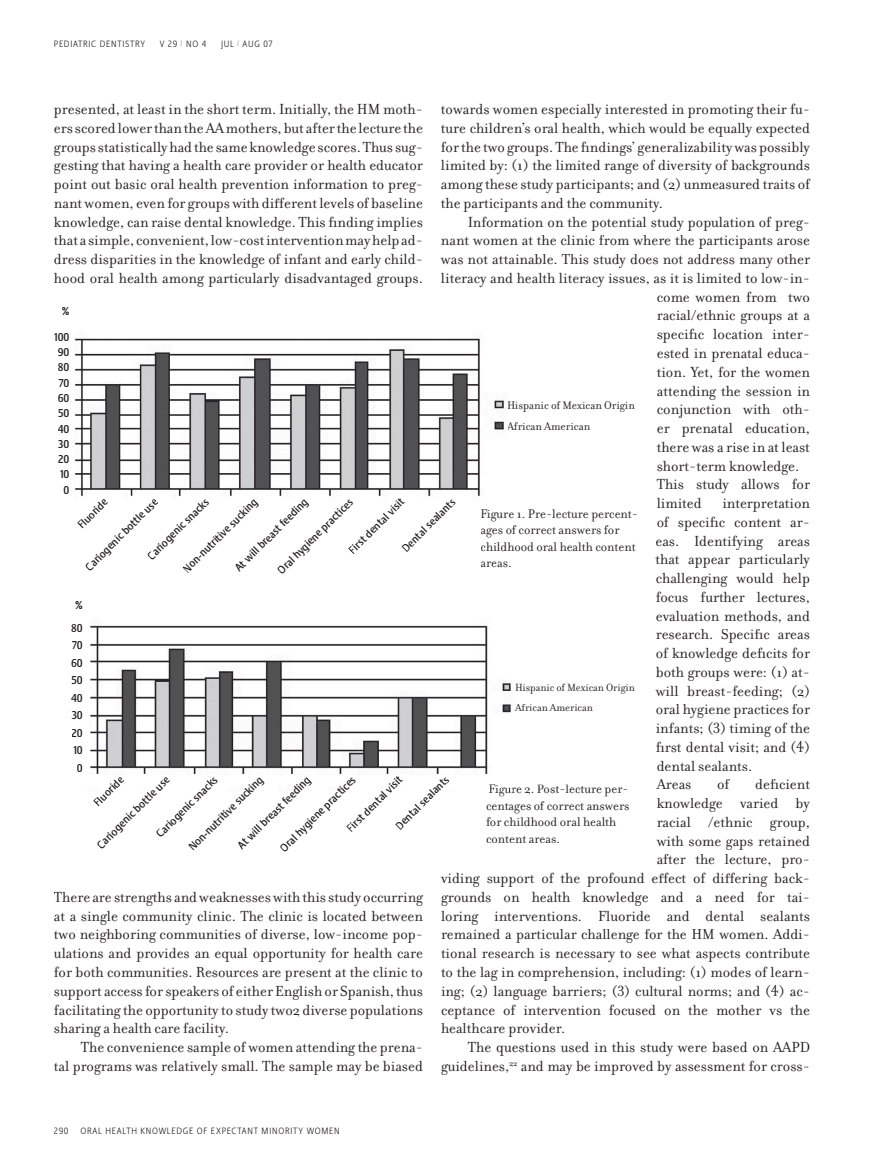
<style>
.page{position:relative;width:891px;height:1175px;background:#fff}
.page>*{position:absolute;margin:0;border:0;box-sizing:border-box;transform-origin:0 0}
.t1{font:15.75px/18.8px "Filosofia";color:#231f20;text-align:justify}
.t2{font:13.5px/16.5px "Filosofia";color:#231f20}
.t3{font:12px/20.5px "Filosofia";color:#231f20}
.t4{font:500 11.25px/15.3px "Stalemate LF";color:#231f20;text-align:center}
.t5{font:11.25px/20.5px "Filosofia";color:#231f20}
.t6{font:800 11.25px "Stalemate LF";color:#231f20}
.t7{font:300 9px "Stalemate LF";letter-spacing:.08em;color:#231f20}
</style>
<div class="page">
<img style="left:75px;top:338px;width:430px;height:158px">
<img style="left:90px;top:625px;width:421px;height:149px">
<img style="left:489px;top:784px;width:24px;height:7px">
<p class="t7" style="left:54px;top:38px;width:93px">PEDIATRIC DENTISTRY</p>
<p class="t7" style="left:160px;top:38px;width:48px">V 29 <sup>/</sup> NO 4</p>
<p class="t7" style="left:221px;top:38px;width:53px">JUL <sup>/</sup> AUG 07</p>
<p class="t1" style="left:441px;top:100px;width:371px">towards women especially interested in promoting their fu&shy;ture children’s oral health, which would be equally expected for the two groups. The findings’ generalizability was possibly limited by: (1) the limited range of diversity of backgrounds among these study participants; and (2) unmeasured traits of the participants and the community.</p>
<p class="t1" style="left:468px;top:213px;width:344px">Information on the potential study population of preg-</p>
<p class="t1" style="left:441px;top:231px;width:371px">nant women at the clinic from where the participants arose</p>
<p class="t1" style="left:441px;top:250px;width:371px">was not attainable. This study does not address many other</p>
<p class="t1" style="left:441px;top:269px;width:370px">literacy and health literacy issues, as it is limited to low-in-</p>
<p class="t1" style="left:657px;top:288px;width:155px">come women from two</p>
<p class="t1" style="left:657px;top:306px;width:155px">racial/ethnic groups at a</p>
<p class="t1" style="left:657px;top:325px;width:155px">specific location inter-</p>
<p class="t1" style="left:657px;top:344px;width:155px">ested in prenatal educa-</p>
<p class="t1" style="left:657px;top:363px;width:155px">tion. Yet, for the women</p>
<p class="t1" style="left:657px;top:381px;width:155px">attending the session in</p>
<p class="t1" style="left:657px;top:400px;width:155px">conjunction with oth-</p>
<p class="t1" style="left:657px;top:419px;width:155px">er prenatal education,</p>
<p class="t1" style="left:657px;top:438px;width:155px">there was a rise in at least</p>
<p class="t1" style="left:657px;top:456px;width:144px">short-term knowledge.</p>
<p class="t1" style="left:657px;top:475px;width:155px">This study allows for</p>
<p class="t1" style="left:657px;top:494px;width:46px">limited</p>
<p class="t1" style="left:54px;top:100px;width:371px">presented, at least in the short term. Initially, the HM moth&shy;ers scored lower than the AA mothers, but after the lecture the groups statistically had the same knowledge scores. Thus sug&shy;gesting that having a health care provider or health educator point out basic oral health prevention information to preg&shy;nant women, even for groups with different levels of baseline knowledge, can raise dental knowledge. This finding implies that a simple, convenient, low-cost intervention may help ad&shy;dress disparities in the knowledge of infant and early child&shy;hood oral health among particularly disadvantaged groups.</p>
<p class="t6" style="left:62px;top:304px;width:9px">%</p>
<p class="t4" style="left:54px;top:329px;width:17px;text-align:right">100<br>90<br>80<br>70<br>60<br>50<br>40<br>30<br>20<br>10<br>0</p>
<p class="t3" style="left:507px;top:395px;width:129px">Hispanic of Mexican Origin<br>African American</p>
<p class="t4" style="left:345px;top:546px;width:75px;rotate:-45deg">First dental visit</p>
<p class="t1" style="left:655px;top:494px;width:156px;text-align:left;text-indent:67px">interpretation of specific content ar&shy;eas. Identifying areas that appear particularly challenging would help focus further lectures, evaluation methods, and research. Specific areas of knowledge deficits for both groups were: (1) at&shy;will breast-feeding; (2) oral hygiene practices for infants; (3) timing of the first dental visit; and (4) dental sealants.<br>Areas</p>
<p class="t4" style="left:398px;top:544px;width:72px;rotate:-45deg">Dental sealants</p>
<p class="t4" style="left:274px;top:566px;width:103px;rotate:-45deg">Oral hygiene practices</p>
<p class="t4" style="left:144px;top:552px;width:83px;rotate:-45deg">Cariogenic snacks</p>
<p class="t4" style="left:82px;top:563px;width:99px;rotate:-45deg">Cariogenic bottle use</p>
<p class="t4" style="left:74px;top:521px;width:39px;rotate:-45deg">Fluoride</p>
<p class="t4" style="left:231px;top:564px;width:100px;rotate:-45deg">At will breast feeding</p>
<p class="t4" style="left:179px;top:565px;width:102px;rotate:-45deg">Non-nutritive sucking</p>
<p class="t2" style="left:481px;top:505px;width:159px">Figure 1. Pre-lecture percent&shy;ages of correct answers for childhood oral health content areas.</p>
<p class="t6" style="left:75px;top:599px;width:9px">%</p>
<p class="t4" style="left:71px;top:618px;width:13px;line-height:17.5px">80<br>70<br>60<br>50<br>40<br>30<br>20<br>10<br>0</p>
<p class="t5" style="left:515px;top:677px;width:121px">Hispanic of Mexican Origin<br>African American</p>
<p class="t4" style="left:343px;top:824px;width:75px;rotate:-45deg">First dental visit</p>
<p class="t4" style="left:392px;top:822px;width:72px;rotate:-45deg">Dental sealants</p>
<p class="t2" style="left:486px;top:781px;width:145px">Figure 2. Post-lecture per&shy;centages of correct answers for childhood oral health content areas.</p>
<p class="t4" style="left:276px;top:844px;width:103px;rotate:-45deg">Oral hygiene practices</p>
<p class="t4" style="left:152px;top:830px;width:83px;rotate:-45deg">Cariogenic snacks</p>
<p class="t4" style="left:93px;top:841px;width:99px;rotate:-45deg">Cariogenic bottle use</p>
<p class="t4" style="left:90px;top:799px;width:39px;rotate:-45deg">Fluoride</p>
<p class="t4" style="left:234px;top:841px;width:100px;rotate:-45deg">At will breast feeding</p>
<p class="t4" style="left:185px;top:843px;width:102px;rotate:-45deg">Non-nutritive sucking</p>
<p class="t1" style="left:717px;top:775px;width:14px">of</p>
<p class="t1" style="left:755px;top:775px;width:56px">deficient</p>
<p class="t1" style="left:657px;top:794px;width:155px">knowledge varied by</p>
<p class="t1" style="left:657px;top:813px;width:155px">racial /ethnic group,</p>
<p class="t1" style="left:657px;top:831px;width:155px">with some gaps retained</p>
<p class="t1" style="left:657px;top:850px;width:155px">after the lecture, pro-</p>
<p class="t1" style="left:441px;top:869px;width:370px">viding support of the profound effect of differing back-</p>
<p class="t1" style="left:441px;top:888px;width:370px">grounds on health knowledge and a need for tai-</p>
<p class="t1" style="left:441px;top:906px;width:370px">loring interventions. Fluoride and dental sealants</p>
<p class="t1" style="left:441px;top:925px;width:371px">remained a particular challenge for the HM women. Addi-</p>
<p class="t1" style="left:441px;top:944px;width:371px">tional research is necessary to see what aspects contribute</p>
<p class="t1" style="left:441px;top:963px;width:370px">to the lag in comprehension, including: (1) modes of learn-</p>
<p class="t1" style="left:441px;top:981px;width:370px">ing; (2) language barriers; (3) cultural norms; and (4) ac-</p>
<p class="t1" style="left:441px;top:1000px;width:370px">ceptance of intervention focused on the mother vs the</p>
<p class="t1" style="left:441px;top:1019px;width:126px">healthcare provider.</p>
<p class="t1" style="left:468px;top:1038px;width:344px">The questions used in this study were based on AAPD</p>
<p class="t1" style="left:441px;top:1056px;width:370px">guidelines,<sup>22</sup> and may be improved by assessment for cross-</p>
<p class="t1" style="left:54px;top:888px;width:371px">There are strengths and weaknesses with this study occurring at a single community clinic. The clinic is located between two neighboring communities of diverse, low-income pop&shy;ulations and provides an equal opportunity for health care for both communities. Resources are present at the clinic to support access for speakers of either English or Spanish, thus facilitating the opportunity to study two2 diverse populations sharing a health care facility.</p>
<p class="t1" style="left:54px;top:1038px;width:371px;text-align:right">The convenience sample of women attending the prena-<br>tal programs was relatively small. The sample may be biased</p>
<p class="t7" style="left:54px;top:1125px;width:16px">290</p>
<p class="t7" style="left:80px;top:1125px;width:261px">ORAL HEALTH KNOWLEDGE OF EXPECTANT MINORITY WOMEN</p>
</div>
